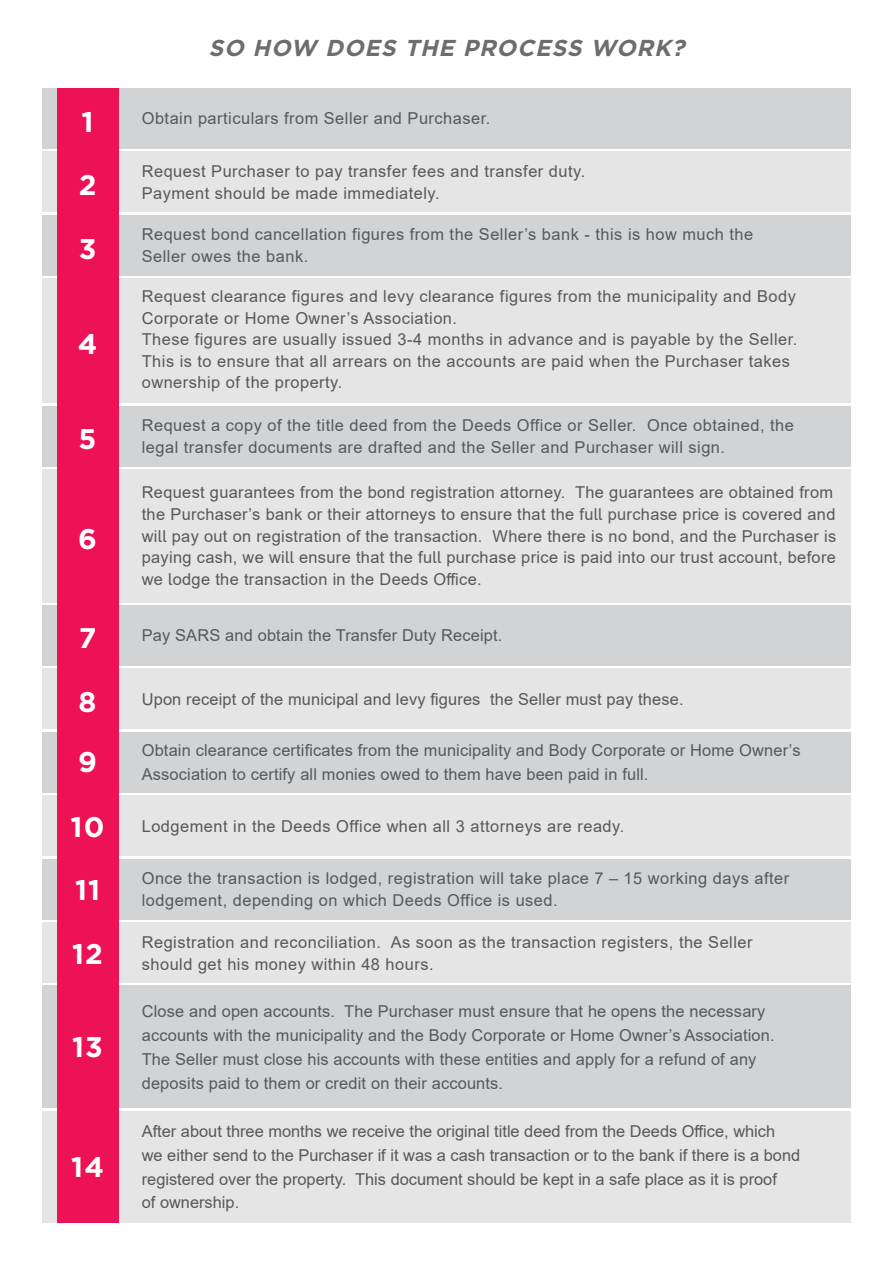
<style>
.page{position:relative;width:893px;height:1263px;background:#fff}
.page>*{position:absolute;margin:0;border:0;box-sizing:border-box;transform-origin:0 0}
.t1{font:700 28.35px "Gotham";letter-spacing:.04em;color:#fff}
.t2{font:italic 700 22.95px "Gotham";color:#6c6d70}
.t3{font:16.35px/22.4px "Arial";letter-spacing:.02em;color:#57585a}
.t4{font:16.35px/23.9px "Arial";color:#57585a}
</style>
<div class="page">
<div style="left:43px;top:1111px;width:808px;height:111px;background:#e5e5e6"></div>
<div style="left:43px;top:859px;width:808px;height:61px;background:#d2d3d5"></div>
<div style="left:43px;top:795px;width:808px;height:61px;background:#e5e5e6"></div>
<div style="left:43px;top:986px;width:808px;height:122px;background:#d2d3d5"></div>
<div style="left:43px;top:922px;width:808px;height:61px;background:#e5e5e6"></div>
<div style="left:43px;top:732px;width:808px;height:61px;background:#d2d3d5"></div>
<div style="left:43px;top:469px;width:808px;height:133px;background:#e5e5e6"></div>
<div style="left:43px;top:405px;width:808px;height:61px;background:#d2d3d5"></div>
<div style="left:43px;top:605px;width:808px;height:61px;background:#d2d3d5"></div>
<div style="left:43px;top:668px;width:808px;height:61px;background:#e5e5e6"></div>
<div style="left:43px;top:88px;width:808px;height:61px;background:#d2d3d5"></div>
<div style="left:43px;top:151px;width:808px;height:61px;background:#e5e5e6"></div>
<div style="left:43px;top:215px;width:808px;height:61px;background:#d2d3d5"></div>
<div style="left:43px;top:278px;width:808px;height:125px;background:#e5e5e6"></div>
<div style="left:57px;top:88px;width:62px;height:1134px;background:#ed1255"></div>
<h1 class="t1" style="left:82px;top:105px;width:13px">1</h1>
<h1 class="t1" style="left:79px;top:169px;width:19px">2</h1>
<h1 class="t1" style="left:79px;top:232px;width:19px">3</h1>
<h1 class="t1" style="left:78px;top:327px;width:21px">4</h1>
<h1 class="t1" style="left:79px;top:423px;width:19px">5</h1>
<h1 class="t1" style="left:78px;top:522px;width:20px">6</h1>
<h1 class="t1" style="left:79px;top:622px;width:19px">7</h1>
<h2 class="t2" style="left:209px;top:35px;width:483px">SO HOW DOES THE PROCESS WORK?</h2>
<p class="t3" style="left:142px;top:107px;width:350px">Obtain particulars from Seller and Purchaser.</p>
<p class="t3" style="left:142px;top:160px;width:445px">Request Purchaser to pay transfer fees and transfer duty.<br>Payment should be made immediately.</p>
<p class="t3" style="left:142px;top:223px;width:613px">Request bond cancellation figures from the Seller’s bank - this is how much the<br>Seller owes the bank.</p>
<p class="t3" style="left:142px;top:285px;width:657px;line-height:21.6px">Request clearance figures and levy clearance figures from the municipality and Body Corporate or Home Owner’s Association.<br>These figures are usually issued 3-4 months in advance and is payable by the Seller.<br>This is to ensure that all arrears on the accounts are paid when the Purchaser takes ownership of the property.</p>
<p class="t3" style="left:142px;top:414px;width:654px">Request a copy of the title deed from the Deeds Office or Seller. Once obtained, the legal transfer documents are drafted and the Seller and Purchaser will sign.</p>
<p class="t3" style="left:142px;top:481px;width:696px;line-height:21.8px">Request guarantees from the bond registration attorney. The guarantees are obtained from the Purchaser’s bank or their attorneys to ensure that the full purchase price is covered and will pay out on registration of the transaction. Where there is no bond, and the Purchaser is paying cash, we will ensure that the full purchase price is paid into our trust account, before we lodge the transaction in the Deeds Office.</p>
<p class="t3" style="left:142px;top:624px;width:362px">Pay SARS and obtain the Transfer Duty Receipt.</p>
<h1 class="t1" style="left:79px;top:685px;width:19px">8</h1>
<p class="t3" style="left:142px;top:687px;width:543px">Upon receipt of the municipal and levy figures the Seller must pay these.</p>
<h1 class="t1" style="left:78px;top:746px;width:20px">9</h1>
<p class="t3" style="left:142px;top:738px;width:660px;line-height:23.9px">Obtain clearance certificates from the municipality and Body Corporate or Home Owner’s<br>Association to certify all monies owed to them have been paid in full.</p>
<p class="t3" style="left:142px;top:815px;width:484px">Lodgement in the Deeds Office when all 3 attorneys are ready.</p>
<p class="t3" style="left:142px;top:867px;width:649px">Once the transaction is lodged, registration will take place 7 – 15 working days after lodgement, depending on which Deeds Office is used.</p>
<p class="t3" style="left:142px;top:930px;width:612px">Registration and reconciliation. As soon as the transaction registers, the Seller should get his money within 48 hours.</p>
<p class="t3" style="left:142px;top:999px;width:634px;line-height:23.9px">Close and open accounts. The Purchaser must ensure that he opens the necessary accounts with the municipality and the Body Corporate or Home Owner’s Association.<br>The Seller must close his accounts with these entities and apply for a refund of any deposits paid to them or credit on their accounts.</p>
<p class="t4" style="left:142px;top:1119px;width:660px">After about three months we receive the original title deed from the Deeds Office, which<br>we either send to the Purchaser if it was a cash transaction or to the bank if there is a bond registered over the property. This document should be kept in a safe place as it is proof<br>of ownership.</p>
<h1 class="t1" style="left:71px;top:810px;width:35px">10</h1>
<h1 class="t1" style="left:75px;top:874px;width:27px">11</h1>
<h1 class="t1" style="left:72px;top:937px;width:32px">12</h1>
<h1 class="t1" style="left:72px;top:1031px;width:32px">13</h1>
<h1 class="t1" style="left:71px;top:1150px;width:34px">14</h1>
</div>
